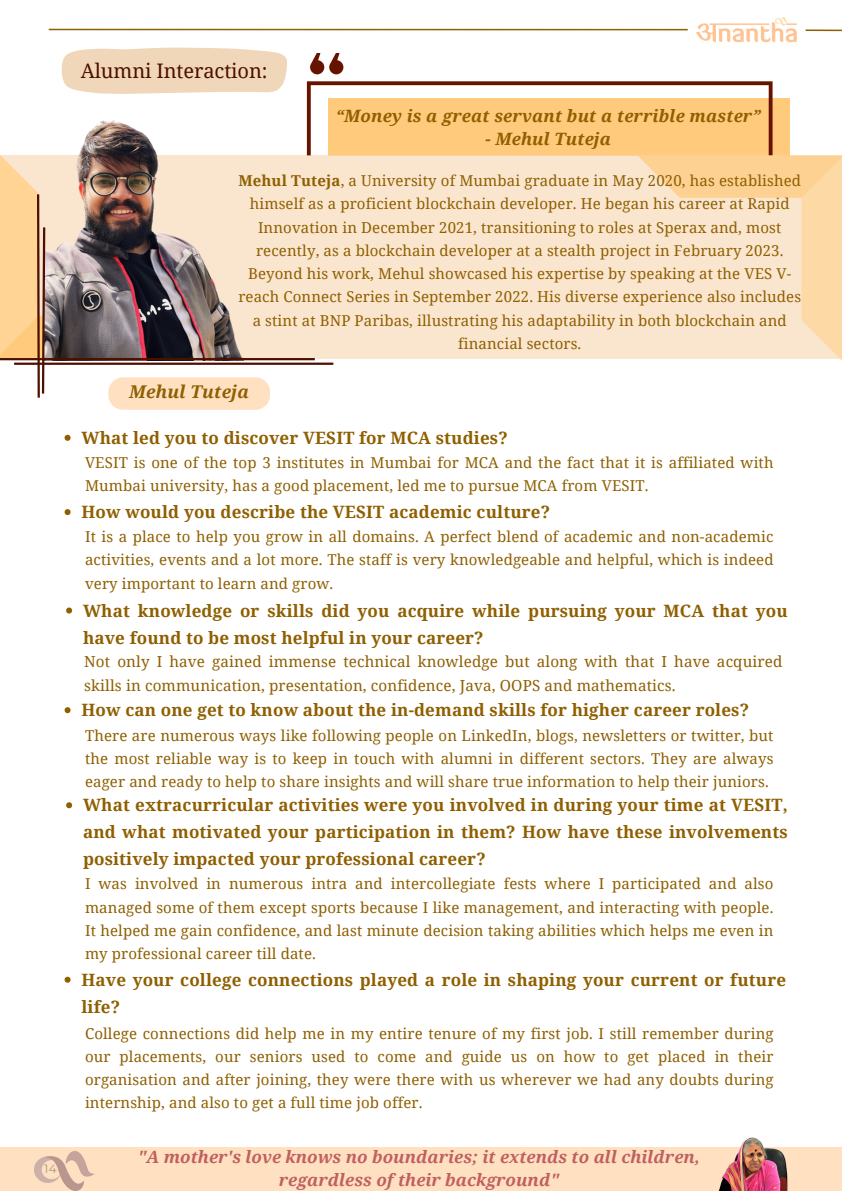
<style>
.page{position:relative;width:842px;height:1191px;background:#fff}
.page>*{position:absolute;margin:0;border:0;box-sizing:border-box;transform-origin:0 0}
.t1{font:20px "Noto Serif";letter-spacing:-.005em;color:#4d0f00}
.t2{font:italic 700 17.6px "Noto Serif";letter-spacing:.01em;color:#8f5f00}
.t3{font:700 17px/27px "Noto Serif";letter-spacing:.01em;color:#8f5f00}
.t4{font:italic 700 17px/23.2px "Noto Serif";color:#c06060;text-align:center}
.t5{font:italic 700 17px "Noto Serif";letter-spacing:.01em;color:#8f5f00}
.t6{font:15.2px/23.6px "Noto Serif";letter-spacing:.01em;color:#8f5f00}
.t7{font:15px/23.2px "Noto Serif";letter-spacing:.01em;color:#8f5f00;text-align:justify}
.t8{font:12px "Montserrat";color:#a7997d}
.s1{font-weight:700}
</style>
<div class="page">
<img style="left:696px;top:18px;width:101px;height:25px">
<svg style="left:805px;top:29px;width:37px;height:3px"></svg>
<hr style="left:49px;top:29px;width:639px;height:1px;background:#8f5f00">
<div style="left:0;top:1146px;width:842px;height:44px;background:#ffe1c2"></div>
<img style="left:715px;top:1137px;width:75px;height:53px">
<img style="left:35px;top:1151px;width:59px;height:38px">
<svg style="left:61px;top:47px;width:225px;height:46px;background:#f2dabe"></svg>
<div style="left:328px;top:98px;width:462px;height:57px;background:#ffca7b"></div>
<svg style="left:307px;top:53px;width:466px;height:102px"></svg>
<div style="left:0;top:155px;width:842px;height:204px;background:#fae6cf"></div>
<img style="left:46px;top:120px;width:197px;height:238px">
<hr style="left:0;top:358px;width:315px;height:2px;background:#4d0f00">
<hr style="left:14px;top:362px;width:319px;height:3px;background:#4d0f00">
<svg style="left:0;top:155px;width:46px;height:243px"></svg>
<svg style="left:638px;top:155px;width:164px;height:165px"></svg>
<svg style="left:802px;top:155px;width:40px;height:206px;background:#fcd9a7"></svg>
<div style="left:108px;top:377px;width:162px;height:33px;background:#ffe1c2;border-radius:15px"></div>
<svg style="left:65px;top:435px;width:6px;height:6px"></svg>
<svg style="left:65px;top:509px;width:6px;height:6px"></svg>
<svg style="left:66px;top:607px;width:6px;height:6px"></svg>
<svg style="left:65px;top:707px;width:6px;height:6px"></svg>
<svg style="left:66px;top:802px;width:6px;height:6px"></svg>
<svg style="left:65px;top:976px;width:6px;height:6px"></svg>
<p class="t8" style="left:44px;top:1160px;width:14px">14</p>
<h1 class="t1" style="left:81px;top:57px;width:188px">Alumni Interaction:</h1>
<p class="t5" style="left:336px;top:104px;width:427px">“Money is a great servant but a terrible master”</p>
<p class="t5" style="left:485px;top:127px;width:127px">- Mehul Tuteja</p>
<p class="t7" style="left:238px;top:169px;width:564px;text-align:center"><span class="s1">Mehul Tuteja</span>, a University of Mumbai graduate in May 2020, has established himself as a proficient blockchain developer. He began his career at Rapid Innovation in December 2021, transitioning to roles at Sperax and, most recently, as a blockchain developer at a stealth project in February 2023.<br>Beyond his work, Mehul showcased his expertise by speaking at the VES V&shy;reach Connect Series in September 2022. His diverse experience also includes a stint at BNP Paribas, illustrating his adaptability in both blockchain and financial sectors.</p>
<p class="t2" style="left:129px;top:379px;width:121px">Mehul Tuteja</p>
<p class="t3" style="left:81px;top:423px;width:428px">What led you to discover VESIT for MCA studies?</p>
<p class="t7" style="left:85px;top:450px;width:690px">VESIT is one of the top 3 institutes in Mumbai for MCA and the fact that it is affiliated with<br>Mumbai university, has a good placement, led me to pursue MCA from VESIT.</p>
<p class="t3" style="left:81px;top:498px;width:470px">How would you describe the VESIT academic culture?</p>
<p class="t7" style="left:85px;top:524px;width:690px">It is a place to help you grow in all domains. A perfect blend of academic and non-academic activities, events and a lot more. The staff is very knowledgeable and helpful, which is indeed very important to learn and grow.</p>
<p class="t3" style="left:83px;top:596px;width:706px">What knowledge or skills did you acquire while pursuing your MCA that you have found to be most helpful in your career?</p>
<p class="t6" style="left:84px;top:649px;width:700px">Not only I have gained immense technical knowledge but along with that I have acquired skills in communication, presentation, confidence, Java, OOPS and mathematics.</p>
<p class="t3" style="left:81px;top:696px;width:669px">How can one get to know about the in-demand skills for higher career roles?</p>
<p class="t7" style="left:85px;top:723px;width:690px">There are numerous ways like following people on LinkedIn, blogs, newsletters or twitter, but the most reliable way is to keep in touch with alumni in different sectors. They are always eager and ready to help to share insights and will share true information to help their juniors.</p>
<p class="t3" style="left:83px;top:791px;width:706px;text-align:justify">What extracurricular activities were you involved in during your time at VESIT, and what motivated your participation in them? How have these involvements positively impacted your professional career?</p>
<p class="t7" style="left:85px;top:871px;width:690px">I was involved in numerous intra and intercollegiate fests where I participated and also managed some of them except sports because I like management, and interacting with people.<br>It helped me gain confidence, and last minute decision taking abilities which helps me even in my professional career till date.</p>
<p class="t3" style="left:81px;top:965px;width:706px">Have your college connections played a role in shaping your current or future life?</p>
<p class="t7" style="left:85px;top:1020px;width:690px">College connections did help me in my entire tenure of my first job. I still remember during our placements, our seniors used to come and guide us on how to get placed in their organisation and after joining, they were there with us wherever we had any doubts during internship, and also to get a full time job offer.</p>
<p class="t4" style="left:138px;top:1144px;width:564px">"A mother's love knows no boundaries; it extends to all children, regardless of their background"</p>
</div>
